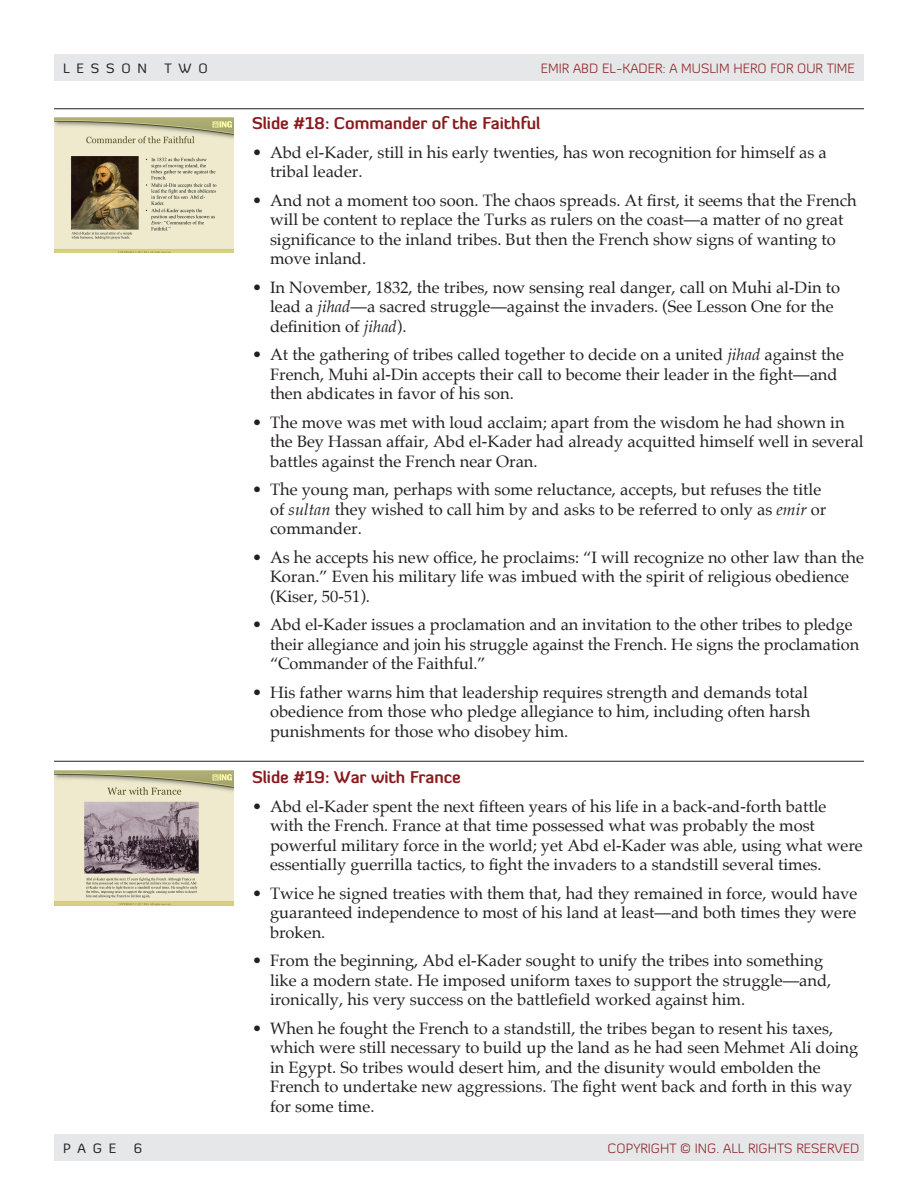
<style>
.page{position:relative;width:918px;height:1188px;background:#fff}
.page>*{position:absolute;margin:0;border:0;box-sizing:border-box;transform-origin:0 0}
.SubHead2{font:16.5px/19.5px "Palatino";color:#231f20}
.SubHead2-2{font:700 16.5px "Diavlo";color:#881a1d}
.t1{font:300 13.5px "Diavlo";color:#881a1d}
.t2{font:13.5px "Diavlo";letter-spacing:.5em;color:#231f20}
.s1{font-style:italic}
</style>
<div class="page">
<div style="left:54px;top:1134px;width:810px;height:27px;background:#e6e7e9"></div>
<div style="left:54px;top:54px;width:810px;height:27px;background:#e6e7e9"></div>
<hr style="left:54px;top:108px;width:810px;height:1px;background:#231f20">
<img style="left:54px;top:118px;width:180px;height:135px">
<hr style="left:54px;top:761px;width:810px;height:1px;background:#231f20">
<img style="left:54px;top:770px;width:180px;height:135px">
<p class="t2" style="left:63px;top:59px;width:86px">LESSON</p>
<p class="t2" style="left:164px;top:59px;width:45px">TWO</p>
<p class="t1" style="left:541px;top:60px;width:316px">EMIR ABD EL-KADER: A MUSLIM HERO FOR OUR TIME</p>
<p class="SubHead2-2" style="left:252px;top:113px;width:290px">Slide #18: Commander of the Faithful</p>
<p class="SubHead2" style="left:270px;top:142px;width:558px;text-indent:-18px">• Abd el-Kader, still in his early twenties, has won recognition for himself as a tribal leader.</p>
<p class="SubHead2" style="left:270px;top:190px;width:588px;text-indent:-18px">• And not a moment too soon. The chaos spreads. At first, it seems that the French will be content to replace the Turks as rulers on the coast—a matter of no great significance to the inland tribes. But then the French show signs of wanting to move inland.</p>
<p class="SubHead2" style="left:270px;top:277px;width:572px;text-indent:-18px">• In November, 1832, the tribes, now sensing real danger, call on Muhi al-Din to lead a <span class="s1">jihad</span>—a sacred struggle—against the invaders. (See Lesson One for the definition of <span class="s1">jihad</span>).</p>
<p class="SubHead2" style="left:270px;top:345px;width:575px;text-indent:-18px">• At the gathering of tribes called together to decide on a united <span class="s1">jihad</span> against the<br>French, Muhi al-Din accepts their call to become their leader in the fight—and then abdicates in favor of his son.</p>
<p class="SubHead2" style="left:270px;top:412px;width:595px;text-indent:-18px">• The move was met with loud acclaim; apart from the wisdom he had shown in the Bey Hassan affair, Abd el-Kader had already acquitted himself well in several battles against the French near Oran.</p>
<p class="SubHead2" style="left:270px;top:480px;width:558px;text-indent:-18px">• The young man, perhaps with some reluctance, accepts, but refuses the title of <span class="s1">sultan</span> they wished to call him by and asks to be referred to only as <span class="s1">emir</span> or commander.</p>
<p class="SubHead2" style="left:270px;top:547px;width:596px;text-indent:-18px">• As he accepts his new office, he proclaims: “I will recognize no other law than the<br>Koran.” Even his military life was imbued with the spirit of religious obedience (Kiser, 50-51).</p>
<p class="SubHead2" style="left:270px;top:615px;width:591px;text-indent:-18px">• Abd el-Kader issues a proclamation and an invitation to the other tribes to pledge their allegiance and join his struggle against the French. He signs the proclamation “Commander of the Faithful.”</p>
<p class="SubHead2" style="left:270px;top:682px;width:542px;text-indent:-18px">• His father warns him that leadership requires strength and demands total obedience from those who pledge allegiance to him, including often harsh punishments for those who disobey him.</p>
<p class="SubHead2-2" style="left:252px;top:767px;width:210px">Slide #19: War with France</p>
<p class="SubHead2" style="left:270px;top:796px;width:594px;text-indent:-18px">• Abd el-Kader spent the next fifteen years of his life in a back-and-forth battle with the French. France at that time possessed what was probably the most powerful military force in the world; yet Abd el-Kader was able, using what were essentially guerrilla tactics, to fight the invaders to a standstill several times.</p>
<p class="SubHead2" style="left:270px;top:883px;width:589px;text-align:justify;text-indent:-18px">• Twice he signed treaties with them that, had they remained in force, would have guaranteed independence to most of his land at least—and both times they were broken.</p>
<p class="SubHead2" style="left:270px;top:951px;width:563px;text-indent:-18px">• From the beginning, Abd el-Kader sought to unify the tribes into something like a modern state. He imposed uniform taxes to support the struggle—and, ironically, his very success on the battlefield worked against him.</p>
<p class="SubHead2" style="left:270px;top:1018px;width:590px;text-indent:-18px">• When he fought the French to a standstill, the tribes began to resent his taxes, which were still necessary to build up the land as he had seen Mehmet Ali doing in Egypt. So tribes would desert him, and the disunity would embolden the French to undertake new aggressions. The fight went back and forth in this way for some time.</p>
<p class="t2" style="left:63px;top:1139px;width:55px">PAGE</p>
<p class="t2" style="left:134px;top:1139px;width:10px">6</p>
<p class="t1" style="left:608px;top:1140px;width:253px">COPYRIGHT © ING. ALL RIGHTS RESERVED</p>
</div>
